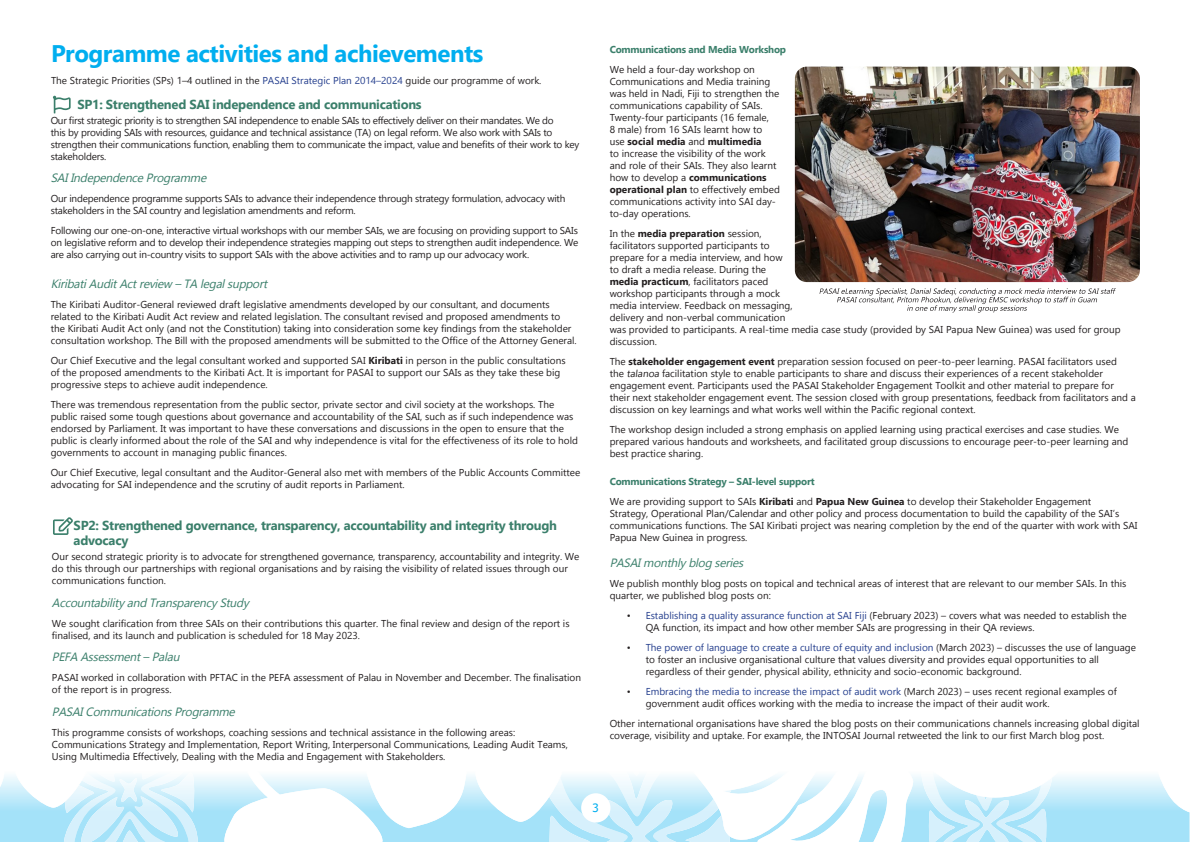
<style>
.page{position:relative;width:1191px;height:842px;background:#fff}
.page>*{position:absolute;margin:0;border:0;box-sizing:border-box;transform-origin:0 0}
.t1{font:700 24px "Gadugi";letter-spacing:-.02em;color:#00aeef}
.t2{font:700 13px/15.6px "Gadugi";letter-spacing:-.02em;color:#3b7f6b}
.t3{font:italic 12px "Gadugi";color:#3b7f6b}
.t4{font:11.5px "Tahoma";color:#00aeef}
.t5{font:10px/12px "Gadugi";color:#231f20}
.t6{font:10px/12px "Gadugi";letter-spacing:-.02em;color:#231f20}
.t7{font:700 10px "Gadugi";letter-spacing:-.02em;color:#3b7f6b}
.s1{color:#253f8e}
.s2{font-weight:700}
</style>
<div class="page">
<svg style="left:203px;top:775px;width:987px;height:67px;background:#b6e7fa"></svg>
<svg style="left:221px;top:775px;width:841px;height:67px"></svg>
<svg style="left:1151px;top:775px;width:38px;height:37px"></svg>
<svg style="left:0;top:775px;width:203px;height:67px"></svg>
<div style="left:581px;top:793px;width:29px;height:29px;background:#fff;border-radius:50%"></div>
<svg style="left:53px;top:96px;width:18px;height:17px"></svg>
<svg style="left:53px;top:517px;width:20px;height:18px"></svg>
<img style="left:795px;top:67px;width:345px;height:215px">
<svg style="left:819px;top:288px;width:296px;height:25px"></svg>
<p class="t1" style="left:51px;top:39px;width:434px">Programme activities and achievements</p>
<p class="t5" style="left:51px;top:74px;width:492px">The Strategic Priorities (SPs) 1–4 outlined in the <span class="s1">PASAI Strategic Plan 2014–2024</span> guide our programme of work.</p>
<p class="t2" style="left:77px;top:96px;width:346px">SP1: Strengthened SAI independence and communications</p>
<p class="t6" style="left:51px;top:114px;width:530px">Our first strategic priority is to strengthen SAI independence to enable SAIs to effectively deliver on their mandates. We do<br>this by providing SAIs with resources, guidance and technical assistance (TA) on legal reform. We also work with SAIs to strengthen their communications function, enabling them to communicate the impact, value and benefits of their work to key stakeholders.</p>
<p class="t3" style="left:51px;top:171px;width:160px">SAIIndependenceProgramme</p>
<p class="t6" style="left:51px;top:192px;width:516px">Our independence programme supports SAIs to advance their independence through strategy formulation, advocacy with stakeholders in the SAI country and legislation amendments and reform.</p>
<p class="t5" style="left:51px;top:224px;width:529px;text-align:justify">Following our one-on-one, interactive virtual workshops with our member SAIs, we are focusing on providing support to SAIs on legislative reform and to develop their independence strategies mapping out steps to strengthen audit independence. We are also carrying out in-country visits to support SAIs with the above activities and to ramp up our advocacy work.</p>
<p class="t3" style="left:51px;top:277px;width:221px">KiribatiAuditActreview –TA legalsupport</p>
<p class="t5" style="left:51px;top:299px;width:527px">The Kiribati Auditor-General reviewed draft legislative amendments developed by our consultant, and documents related to the Kiribati Audit Act review and related legislation. The consultant revised and proposed amendments to the Kiribati Audit Act only (and not the Constitution) taking into consideration some key findings from the stakeholder consultation workshop. The Bill with the proposed amendments will be submitted to the Office of the Attorney General.</p>
<p class="t5" style="left:51px;top:355px;width:516px">Our Chief Executive and the legal consultant worked and supported SAI <span class="s2">Kiribati</span> in person in the public consultations of the proposed amendments to the Kiribati Act. It is important for PASAI to support our SAIs as they take these big progressive steps to achieve audit independence.</p>
<p class="t5" style="left:51px;top:399px;width:529px">There was tremendous representation from the public sector, private sector and civil society at the workshops. The public raised some tough questions about governance and accountability of the SAI, such as if such independence was endorsed by Parliament. It was important to have these conversations and discussions in the open to ensure that the public is clearly informed about the role of the SAI and why independence is vital for the effectiveness of its role to hold governments to account in managing public finances.</p>
<p class="t5" style="left:51px;top:467px;width:531px">Our Chief Executive, legal consultant and the Auditor-General also met with members of the Public Accounts Committee advocating for SAI independence and the scrutiny of audit reports in Parliament.</p>
<p class="t2" style="left:74px;top:517px;width:485px">SP2: Strengthened governance, transparency, accountability and integrity through advocacy</p>
<p class="t5" style="left:52px;top:551px;width:529px">Our second strategic priority is to advocate for strengthened governance, transparency, accountability and integrity. We do this through our partnerships with regional organisations and by raising the visibility of related issues through our communications function.</p>
<p class="t3" style="left:52px;top:595px;width:198px">Accountability and Transparency Study</p>
<p class="t5" style="left:52px;top:617px;width:519px">We sought clarification from three SAIs on their contributions this quarter. The final review and design of the report is finalised, and its launch and publication is scheduled for 18 May 2023.</p>
<p class="t3" style="left:52px;top:650px;width:132px">PEFA Assessment–Palau</p>
<p class="t5" style="left:52px;top:671px;width:530px">PASAI worked in collaboration with PFTAC in the PEFA assessment of Palau in November and December. The finalisation of the report is in progress.</p>
<p class="t3" style="left:52px;top:704px;width:187px">PASAICommunicationsProgramme</p>
<p class="t5" style="left:52px;top:726px;width:517px">This programme consists of workshops, coaching sessions and technical assistance in the following areas:<br>Communications Strategy and Implementation, Report Writing, Interpersonal Communications, Leading Audit Teams,<br>Using Multimedia Effectively, Dealing with the Media and Engagement with Stakeholders.</p>
<p class="t7" style="left:609px;top:43px;width:178px">Communications and Media Workshop</p>
<p class="t5" style="left:609px;top:63px;width:172px">We held a four-day workshop on Communications and Media training was held in Nadi, Fiji to strengthen the communications capability of SAIs.<br>Twenty-four participants (16 female,<br>8 male) from 16 SAIs learnt how to use <span class="s2">social media</span> and <span class="s2">multimedia<br></span>to increase the visibility of the work and role of their SAIs. They also learnt how to develop a <span class="s2">communications operational plan</span> to effectively embed communications activity into SAI day&shy;to-day operations.</p>
<p class="t5" style="left:609px;top:227px;width:512px">In the <span class="s2">media preparation</span> session,<br>facilitators supported participants to<br>prepare for a media interview, and how<br>to draft a media release. During the<br><span class="s2">media practicum</span>, facilitators paced<br>workshop participants through a mock<br>media interview. Feedback on messaging,<br>delivery and non-verbal communication<br>was provided to participants. A real-time media case study (provided by SAI Papua New Guinea) was used for group discussion.</p>
<p class="t5" style="left:609px;top:355px;width:528px">The <span class="s2">stakeholder engagement event</span> preparation session focused on peer-to-peer learning. PASAI facilitators used<br>the talanoa facilitation style to enable participants to share and discuss their experiences of a recent stakeholder engagement event. Participants used the PASAI Stakeholder Engagement Toolkit and other material to prepare for their next stakeholder engagement event. The session closed with group presentations, feedback from facilitators and a discussion on key learnings and what works well within the Pacific regional context.</p>
<p class="t5" style="left:609px;top:423px;width:520px">The workshop design included a strong emphasis on applied learning using practical exercises and case studies. We prepared various handouts and worksheets, and facilitated group discussions to encourage peer-to-peer learning and best practice sharing.</p>
<p class="t7" style="left:609px;top:475px;width:207px">Communications Strategy – SAI-level support</p>
<p class="t5" style="left:609px;top:495px;width:529px">We are providing support to SAIs <span class="s2">Kiribati</span> and <span class="s2">Papua New Guinea</span> to develop their Stakeholder Engagement<br>Strategy, Operational Plan/Calendar and other policy and process documentation to build the capability of the SAI’s communications functions. The SAI Kiribati project was nearing completion by the end of the quarter with work with SAI Papua New Guinea in progress.</p>
<p class="t3" style="left:609px;top:556px;width:138px">PASAImonthly blog series</p>
<p class="t5" style="left:609px;top:578px;width:518px">We publish monthly blog posts on topical and technical areas of interest that are relevant to our member SAIs. In this quarter, we published blog posts on:</p>
<p class="t5" style="left:645px;top:610px;width:483px;text-indent:-19px">• <span class="s1">Establishing a quality assurance function at SAI Fiji</span> (February 2023) – covers what was needed to establish the<br>QA function, its impact and how other member SAIs are progressing in their QA reviews.</p>
<p class="t5" style="left:645px;top:642px;width:492px;text-indent:-19px">• <span class="s1">The power of language to create a culture of equity and inclusion</span> (March 2023) – discusses the use of language to foster an inclusive organisational culture that values diversity and provides equal opportunities to all regardless of their gender, physical ability, ethnicity and socio-economic background.</p>
<p class="t5" style="left:645px;top:686px;width:473px;text-indent:-19px">• <span class="s1">Embracing the media to increase the impact of audit work</span> (March 2023) – uses recent regional examples of government audit offices working with the media to increase the impact of their audit work.</p>
<p class="t5" style="left:609px;top:718px;width:531px">Other international organisations have shared the blog posts on their communications channels increasing global digital coverage, visibility and uptake. For example, the INTOSAI Journal retweeted the link to our first March blog post.</p>
<p class="t4" style="left:592px;top:800px;width:8px">3</p>
</div>
